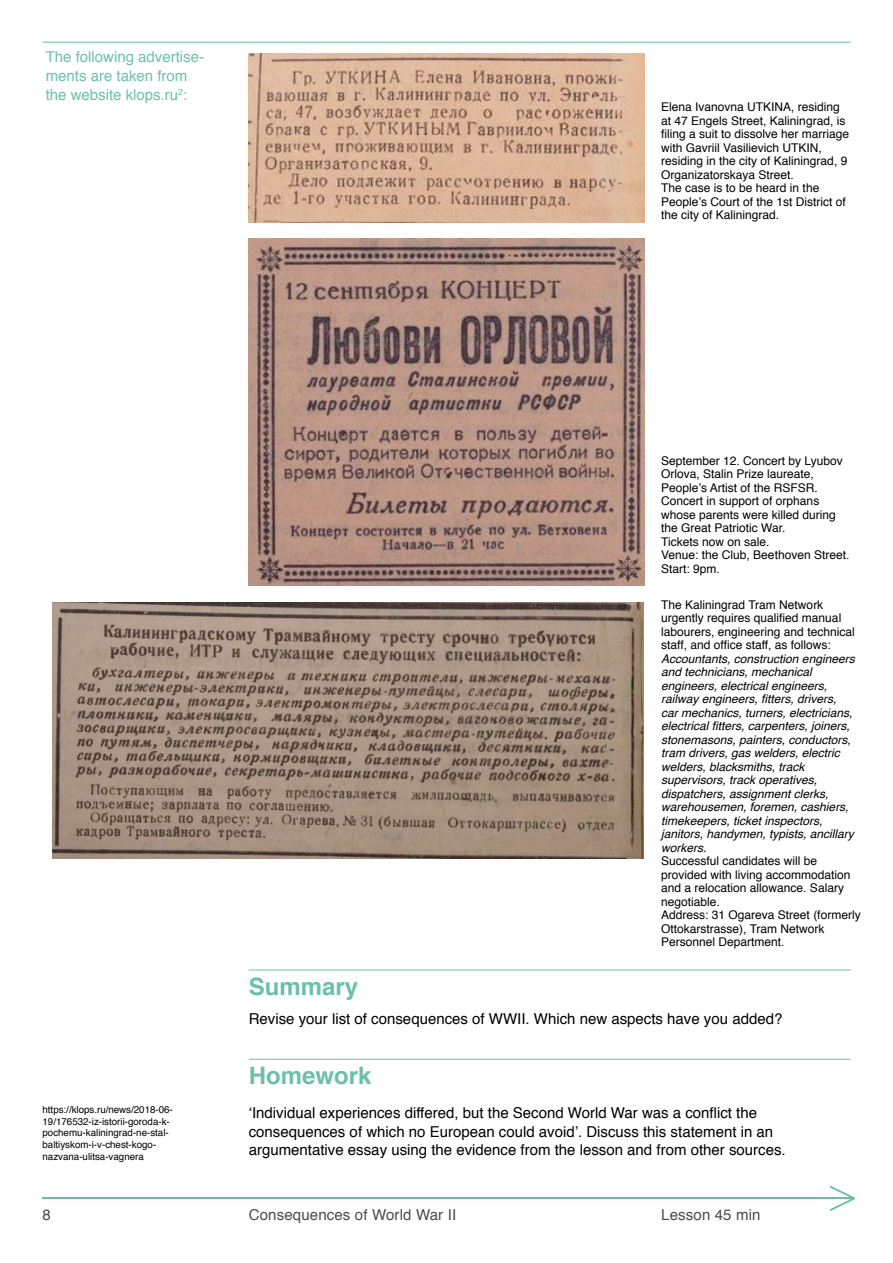
<style>
.page{position:relative;width:893px;height:1263px;background:#fff}
.page>*{position:absolute;margin:0;border:0;box-sizing:border-box;transform-origin:0 0}
.t1{font:700 24px "Helvetica";color:#6cc0aa}
.t2{font:15px/18.8px "Helvetica";color:#000}
.t3{font:15px/18.8px "Helvetica";color:#6cc0aa}
.t4{font:15px "Helvetica";letter-spacing:.01em;color:#4a4a49}
.t5{font:12px/13.5px "Helvetica";color:#000}
.t6{font:italic 12px/13.5px "Helvetica";color:#000}
.t7{font:9.75px/11.7px "Helvetica";color:#000}
</style>
<div class="page">
<hr style="left:43px;top:1198px;width:811px;height:1px;background:#6cc0aa">
<svg style="left:829px;top:1185px;width:26px;height:26px"></svg>
<img style="left:53px;top:602px;width:590px;height:256px">
<img style="left:249px;top:53px;width:395px;height:169px">
<img style="left:249px;top:238px;width:395px;height:347px">
<hr style="left:43px;top:42px;width:807px;height:1px;background:#6cc0aa">
<hr style="left:249px;top:1059px;width:601px;height:1px;background:#6cc0aa">
<hr style="left:249px;top:969px;width:601px;height:1px;background:#6cc0aa">
<p class="t3" style="left:46px;top:48px;width:160px">The following advertise&shy;ments are taken from the website klops.ru<sup>2</sup>:</p>
<p class="t5" style="left:661px;top:100px;width:190px">Elena Ivanovna UTKINA, residing at 47 Engels Street, Kaliningrad, is filing a suit to dissolve her marriage with Gavriil Vasilievich UTKIN, residing in the city of Kaliningrad, 9<br>Organizatorskaya Street.<br>The case is to be heard in the<br>People’s Court of the 1st District of the city of Kaliningrad.</p>
<p class="t7" style="left:43px;top:1104px;width:132px">https://klops.ru/news/2018-06-<br>19/176532-iz-istorii-goroda-k&shy;pochemu-kaliningrad-ne-stal&shy;baltiyskom-i-v-chest-kogo&shy;nazvana-ulitsa-vagnera</p>
<p class="t5" style="left:661px;top:454px;width:190px">September 12. Concert by Lyubov<br>Orlova, Stalin Prize laureate,<br>People’s Artist of the RSFSR.<br>Concert in support of orphans whose parents were killed during the Great Patriotic War.<br>Tickets now on sale.<br>Venue: the Club, Beethoven Street.<br>Start: 9pm.</p>
<p class="t5" style="left:661px;top:598px;width:195px">The Kaliningrad Tram Network urgently requires qualified manual labourers, engineering and technical staff, and office staff, as follows:</p>
<p class="t6" style="left:661px;top:652px;width:195px">Accountants, construction engineers and technicians, mechanical engineers, electrical engineers, railway engineers, fitters, drivers, car mechanics, turners, electricians, electrical fitters, carpenters, joiners, stonemasons, painters, conductors, tram drivers, gas welders, electric welders, blacksmiths, track supervisors, track operatives, dispatchers, assignment clerks, warehousemen, foremen, cashiers, timekeepers, ticket inspectors, janitors, handymen, typists, ancillary workers.</p>
<p class="t5" style="left:661px;top:854px;width:201px">Successful candidates will be provided with living accommodation and a relocation allowance. Salary negotiable.<br>Address: 31 Ogareva Street (formerly<br>Ottokarstrasse), Tram Network<br>Personnel Department.</p>
<h1 class="t1" style="left:249px;top:967px;width:111px">Summary</h1>
<p class="t2" style="left:249px;top:1010px;width:535px">Revise your list of consequences of WWII. Which new aspects have you added?</p>
<h1 class="t1" style="left:249px;top:1056px;width:124px">Homework</h1>
<p class="t2" style="left:249px;top:1103px;width:538px">‘Individual experiences differed, but the Second World War was a conflict the consequences of which no European could avoid’. Discuss this statement in an argumentative essay using the evidence from the lesson and from other sources.</p>
<p class="t4" style="left:43px;top:1203px;width:10px">8</p>
<p class="t4" style="left:249px;top:1203px;width:209px">Consequences of World War II</p>
<p class="t4" style="left:661px;top:1203px;width:101px">Lesson 45 min</p>
</div>
